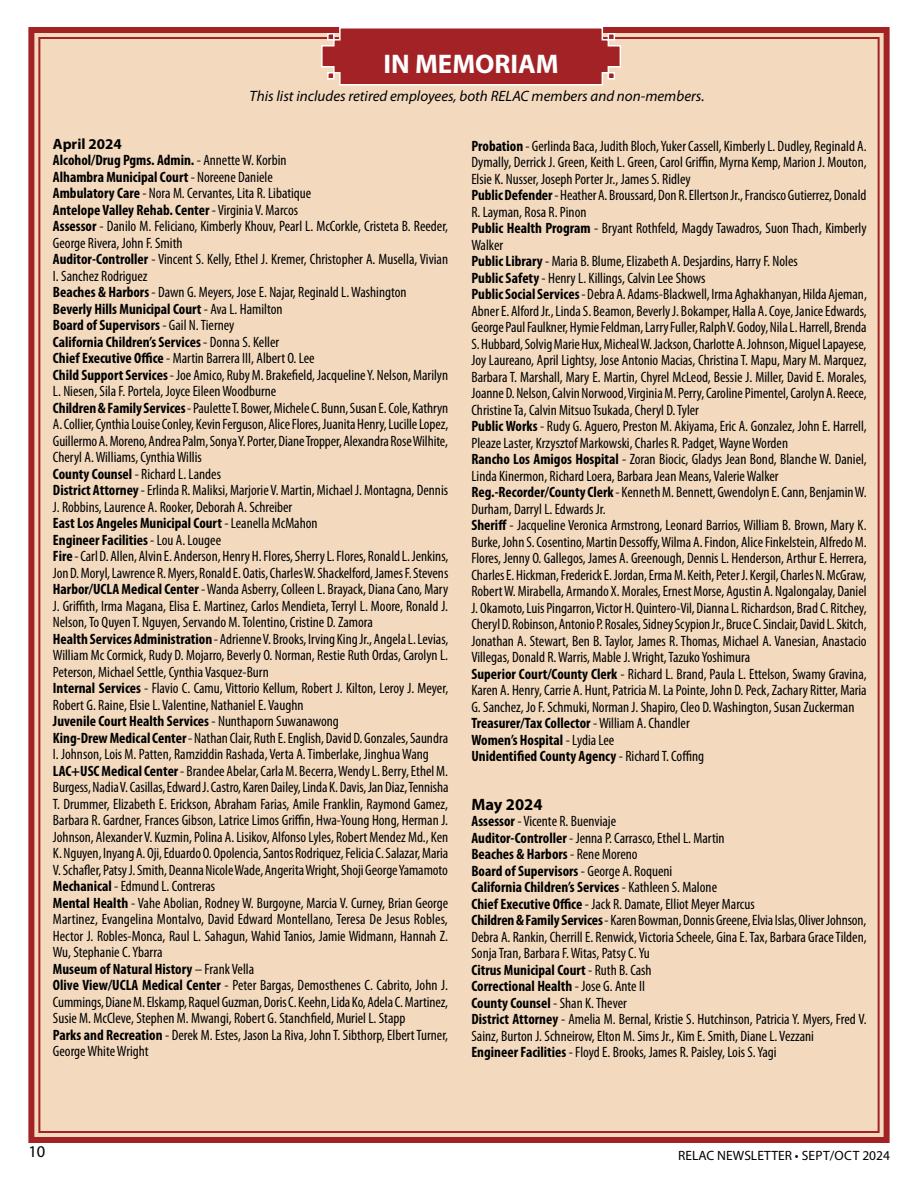
<style>
.page{position:relative;width:918px;height:1188px;background:#fff}
.page>*{position:absolute;margin:0;border:0;box-sizing:border-box;transform-origin:0 0}
.t1{font:700 27px "Myriad Pro";color:#fff}
.t2{font:700 16.5px "Myriad Pro";color:#000}
.t3{font:16.5px "Myriad Pro";color:#000}
.t4{font:condensed 15px/16.5px "Myriad Pro";color:#000}
.t5{font:italic 15px "Myriad Pro";color:#000}
.t6{font:13.5px "Myriad Pro";color:#000}
.s1{font-weight:700;font-stretch:normal}
.s2{font-weight:700}
</style>
<div class="page">
<div style="left:28px;top:27px;width:862px;height:1116px;background:#f3dabe"></div>
<svg style="left:320px;top:27px;width:302px;height:59px"></svg>
<h1 class="t1" style="left:383px;top:46px;width:177px">IN MEMORIAM</h1>
<p class="t5" style="left:250px;top:86px;width:456px">This list includes retired employees, both RELAC members and non-members.</p>
<p class="t4" style="left:53px;top:135px;width:397px"><span class="s1">April 2024<br></span><span class="s2">Alcohol/Drug Pgms. Admin.</span> - Annette W. Korbin<br><span class="s2">Alhambra Municipal Court</span> - Noreene Daniele<br><span class="s2">Ambulatory Care</span> - Nora M. Cervantes, Lita R. Libatique<br><span class="s2">Antelope Valley Rehab. Center</span> - Virginia V. Marcos<br><span class="s2">Assessor</span> - Danilo M. Feliciano, Kimberly Khouv, Pearl L. McCorkle, Cristeta B. Reeder, George Rivera, John F. Smith<br><span class="s2">Auditor-Controller</span> - Vincent S. Kelly, Ethel J. Kremer, Christopher A. Musella, Vivian I. Sanchez Rodriguez<br><span class="s2">Beaches &amp; Harbors</span> - Dawn G. Meyers, Jose E. Najar, Reginald L. Washington <span class="s2">Beverly Hills Municipal Court</span> - Ava L. Hamilton<br><span class="s2">Board of Supervisors</span> - Gail N. Tierney<br><span class="s2">California Children’s Services</span> - Donna S. Keller<br><span class="s2">Chief Executive Office</span> - Martin Barrera III, Albert O. Lee<br><span class="s2">Child Support Services</span> - Joe Amico, Ruby M. Brakefield, Jacqueline Y. Nelson, Marilyn L. Niesen, Sila F. Portela, Joyce Eileen Woodburne<br><span class="s2">Children &amp; Family Services</span> - Paulette T. Bower, Michele C. Bunn, Susan E. Cole, Kathryn A. Collier, Cynthia Louise Conley, Kevin Ferguson, Alice Flores, Juanita Henry, Lucille Lopez, Guillermo A. Moreno, Andrea Palm, Sonya Y. Porter, Diane Tropper, Alexandra Rose Wilhite, Cheryl A. Williams, Cynthia Willis<br><span class="s2">County Counsel</span> - Richard L. Landes<br><span class="s2">District Attorney</span> - Erlinda R. Maliksi, Marjorie V. Martin, Michael J. Montagna, Dennis J. Robbins, Laurence A. Rooker, Deborah A. Schreiber<br><span class="s2">East Los Angeles Municipal Court</span> - Leanella McMahon<br><span class="s2">Engineer Facilities</span> - Lou A. Lougee<br><span class="s2">Fire</span> - Carl D. Allen, Alvin E. Anderson, Henry H. Flores, Sherry L. Flores, Ronald L. Jenkins, Jon D. Moryl, Lawrence R. Myers, Ronald E. Oatis, Charles W. Shackelford, James F. Stevens <span class="s2">Harbor/UCLA Medical Center</span> - Wanda Asberry, Colleen L. Brayack, Diana Cano, Mary J. Griffith, Irma Magana, Elisa E. Martinez, Carlos Mendieta, Terryl L. Moore, Ronald J.<br>Nelson, To Quyen T. Nguyen, Servando M. Tolentino, Cristine D. Zamora<br><span class="s2">Health Services Administration</span> - Adrienne V. Brooks, Irving King Jr., Angela L. Levias, William Mc Cormick, Rudy D. Mojarro, Beverly O. Norman, Restie Ruth Ordas, Carolyn L.<br>Peterson, Michael Settle, Cynthia Vasquez-Burn<br><span class="s2">Internal Services</span> - Flavio C. Camu, Vittorio Kellum, Robert J. Kilton, Leroy J. Meyer, Robert G. Raine, Elsie L. Valentine, Nathaniel E. Vaughn<br><span class="s2">Juvenile Court Health Services</span> - Nunthaporn Suwanawong<br><span class="s2">King-Drew Medical Center</span> - Nathan Clair, Ruth E. English, David D. Gonzales, Saundra I. Johnson, Lois M. Patten, Ramziddin Rashada, Verta A. Timberlake, Jinghua Wang <span class="s2">LAC+USC Medical Center</span> - Brandee Abelar, Carla M. Becerra, Wendy L. Berry, Ethel M.<br>Burgess, Nadia V. Casillas, Edward J. Castro, Karen Dailey, Linda K. Davis, Jan Diaz, Tennisha T. Drummer, Elizabeth E. Erickson, Abraham Farias, Amile Franklin, Raymond Gamez, Barbara R. Gardner, Frances Gibson, Latrice Limos Griffin, Hwa-Young Hong, Herman J.<br>Johnson, Alexander V. Kuzmin, Polina A. Lisikov, Alfonso Lyles, Robert Mendez Md., Ken K. Nguyen, Inyang A. Oji, Eduardo O. Opolencia, Santos Rodriquez, Felicia C. Salazar, Maria V. Schafler, Patsy J. Smith, Deanna Nicole Wade, Angerita Wright, Shoji George Yamamoto <span class="s2">Mechanical</span> - Edmund L. Contreras<br><span class="s2">Mental Health</span> - Vahe Abolian, Rodney W. Burgoyne, Marcia V. Curney, Brian George Martinez, Evangelina Montalvo, David Edward Montellano, Teresa De Jesus Robles, Hector J. Robles-Monca, Raul L. Sahagun, Wahid Tanios, Jamie Widmann, Hannah Z.<br>Wu, Stephanie C. Ybarra<br><span class="s2">Museum of Natural History</span> – Frank Vella<br><span class="s2">Olive View/UCLA Medical Center</span> - Peter Bargas, Demosthenes C. Cabrito, John J.<br>Cummings, Diane M. Elskamp, Raquel Guzman, Doris C. Keehn, Lida Ko, Adela C. Martinez, Susie M. McCleve, Stephen M. Mwangi, Robert G. Stanchfield, Muriel L. Stapp<br><span class="s2">Parks and Recreation</span> - Derek M. Estes, Jason La Riva, John T. Sibthorp, Elbert Turner, George White Wright</p>
<p class="t4" style="left:471px;top:137px;width:397px"><span class="s2">Probation</span> - Gerlinda Baca, Judith Bloch, Yuker Cassell, Kimberly L. Dudley, Reginald A.<br>Dymally, Derrick J. Green, Keith L. Green, Carol Griffin, Myrna Kemp, Marion J. Mouton, Elsie K. Nusser, Joseph Porter Jr., James S. Ridley<br><span class="s2">Public Defender</span> - Heather A. Broussard, Don R. Ellertson Jr., Francisco Gutierrez, Donald R. Layman, Rosa R. Pinon<br><span class="s2">Public Health Program</span> - Bryant Rothfeld, Magdy Tawadros, Suon Thach, Kimberly Walker<br><span class="s2">Public Library</span> - Maria B. Blume, Elizabeth A. Desjardins, Harry F. Noles<br><span class="s2">Public Safety</span> - Henry L. Killings, Calvin Lee Shows<br><span class="s2">Public Social Services</span> - Debra A. Adams-Blackwell, Irma Aghakhanyan, Hilda Ajeman, Abner E. Alford Jr., Linda S. Beamon, Beverly J. Bokamper, Halla A. Coye, Janice Edwards, George Paul Faulkner, Hymie Feldman, Larry Fuller, Ralph V. Godoy, Nila L. Harrell, Brenda S. Hubbard, Solvig Marie Hux, Micheal W. Jackson, Charlotte A. Johnson, Miguel Lapayese, Joy Laureano, April Lightsy, Jose Antonio Macias, Christina T. Mapu, Mary M. Marquez, Barbara T. Marshall, Mary E. Martin, Chyrel McLeod, Bessie J. Miller, David E. Morales, Joanne D. Nelson, Calvin Norwood, Virginia M. Perry, Caroline Pimentel, Carolyn A. Reece, Christine Ta, Calvin Mitsuo Tsukada, Cheryl D. Tyler<br><span class="s2">Public Works</span> - Rudy G. Aguero, Preston M. Akiyama, Eric A. Gonzalez, John E. Harrell, Pleaze Laster, Krzysztof Markowski, Charles R. Padget, Wayne Worden<br><span class="s2">Rancho Los Amigos Hospital</span> - Zoran Biocic, Gladys Jean Bond, Blanche W. Daniel, Linda Kinermon, Richard Loera, Barbara Jean Means, Valerie Walker <span class="s2">Reg.-Recorder/County Clerk</span> - Kenneth M. Bennett, Gwendolyn E. Cann, Benjamin W.<br>Durham, Darryl L. Edwards Jr.<br><span class="s2">Sheriff</span> - Jacqueline Veronica Armstrong, Leonard Barrios, William B. Brown, Mary K.<br>Burke, John S. Cosentino, Martin Dessoffy, Wilma A. Findon, Alice Finkelstein, Alfredo M.<br>Flores, Jenny O. Gallegos, James A. Greenough, Dennis L. Henderson, Arthur E. Herrera, Charles E. Hickman, Frederick E. Jordan, Erma M. Keith, Peter J. Kergil, Charles N. McGraw, Robert W. Mirabella, Armando X. Morales, Ernest Morse, Agustin A. Ngalongalay, Daniel J. Okamoto, Luis Pingarron, Victor H. Quintero-Vil, Dianna L. Richardson, Brad C. Ritchey, Cheryl D. Robinson, Antonio P. Rosales, Sidney Scypion Jr., Bruce C. Sinclair, David L. Skitch, Jonathan A. Stewart, Ben B. Taylor, James R. Thomas, Michael A. Vanesian, Anastacio Villegas, Donald R. Warris, Mable J. Wright, Tazuko Yoshimura<br><span class="s2">Superior Court/County Clerk</span> - Richard L. Brand, Paula L. Ettelson, Swamy Gravina, Karen A. Henry, Carrie A. Hunt, Patricia M. La Pointe, John D. Peck, Zachary Ritter, Maria G. Sanchez, Jo F. Schmuki, Norman J. Shapiro, Cleo D. Washington, Susan Zuckerman <span class="s2">Treasurer/Tax Collector</span> - William A. Chandler<br><span class="s2">Women’s Hospital</span> - Lydia Lee<br><span class="s2">Unidentified County Agency</span> - Richard T. Coffing</p>
<p class="t2" style="left:471px;top:793px;width:73px">May 2024</p>
<p class="t4" style="left:471px;top:813px;width:397px"><span class="s2">Assessor</span> - Vicente R. Buenviaje<br><span class="s2">Auditor-Controller</span> - Jenna P. Carrasco, Ethel L. Martin<br><span class="s2">Beaches &amp; Harbors</span> - Rene Moreno<br><span class="s2">Board of Supervisors</span> - George A. Roqueni<br><span class="s2">California Children’s Services</span> - Kathleen S. Malone<br><span class="s2">Chief Executive Office</span> - Jack R. Damate, Elliot Meyer Marcus<br><span class="s2">Children &amp; Family Services</span> - Karen Bowman, Donnis Greene, Elvia Islas, Oliver Johnson, Debra A. Rankin, Cherrill E. Renwick, Victoria Scheele, Gina E. Tax, Barbara Grace Tilden, Sonja Tran, Barbara F. Witas, Patsy C. Yu<br><span class="s2">Citrus Municipal Court</span> - Ruth B. Cash<br><span class="s2">Correctional Health</span> - Jose G. Ante II<br><span class="s2">County Counsel</span> - Shan K. Thever<br><span class="s2">District Attorney</span> - Amelia M. Bernal, Kristie S. Hutchinson, Patricia Y. Myers, Fred V.<br>Sainz, Burton J. Schneirow, Elton M. Sims Jr., Kim E. Smith, Diane L. Vezzani<br><span class="s2">Engineer Facilities</span> - Floyd E. Brooks, James R. Paisley, Lois S. Yagi</p>
<p class="t3" style="left:28px;top:1141px;width:18px">10</p>
<p class="t6" style="left:678px;top:1147px;width:213px">RELAC NEWSLETTER • SEPT/OCT 2024</p>
</div>
